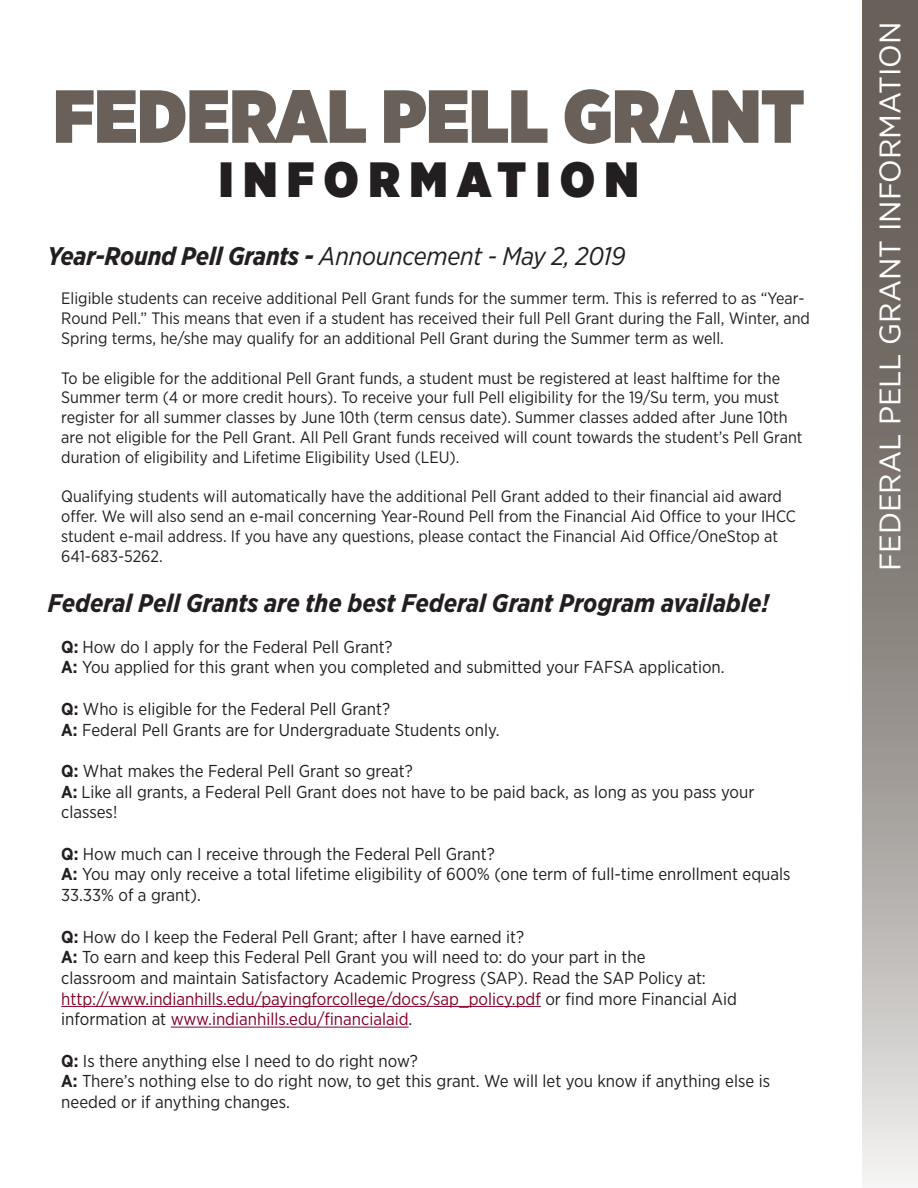
<style>
.page{position:relative;width:918px;height:1188px;background:#fff}
.page>*{position:absolute;margin:0;border:0;box-sizing:border-box;transform-origin:0 0}
.t1{font:900 75px "Gotham Narrow";color:#686059}
.t2{font:900 49.5px "Gotham Narrow";letter-spacing:.2em;color:#231f20}
.t3{font:29.7px "Gotham Narrow";color:#fff;scale:1.11 1}
.t4{font:italic 700 25.5px "Gotham Narrow";color:#231f20}
.t5{font:italic 25.5px "Gotham Narrow";letter-spacing:-.01em;color:#231f20}
.t6{font:17.25px/20.7px "Gotham Narrow";color:#231f20}
.t7{font:16.5px/19.8px "Gotham Narrow";color:#231f20}
.s1{font-weight:700}
.s2{color:#840128}
</style>
<div class="page">
<svg style="left:862px;top:0;width:56px;height:1182px;background:#948e89"></svg>
<hr style="left:61px;top:1006px;width:480px;height:1px;background:#840128">
<hr style="left:171px;top:1027px;width:238px;height:1px;background:#840128">
<p class="t1" style="left:53px;top:66px;width:753px">FEDERAL PELL GRANT</p>
<p class="t2" style="left:219px;top:146px;width:421px">INFORMATION</p>
<p class="t5" style="left:48px;top:240px;width:579px"><span class="s1">Year-Round Pell Grants -</span> Announcement - May 2, 2019</p>
<p class="t7" style="left:61px;top:288px;width:750px">Eligible students can receive additional Pell Grant funds for the summer term. This is referred to as “Year-<br>Round Pell.” This means that even if a student has received their full Pell Grant during the Fall, Winter, and<br>Spring terms, he/she may qualify for an additional Pell Grant during the Summer term as well.</p>
<p class="t7" style="left:61px;top:368px;width:743px">To be eligible for the additional Pell Grant funds, a student must be registered at least halftime for the Summer term (4 or more credit hours). To receive your full Pell eligibility for the 19/Su term, you must register for all summer classes by June 10th (term census date). Summer classes added after June 10th are not eligible for the Pell Grant. All Pell Grant funds received will count towards the student’s Pell Grant duration of eligibility and Lifetime Eligibility Used (LEU).</p>
<p class="t7" style="left:61px;top:486px;width:736px">Qualifying students will automatically have the additional Pell Grant added to their financial aid award offer. We will also send an e-mail concerning Year-Round Pell from the Financial Aid Office to your IHCC student e-mail address. If you have any questions, please contact the Financial Aid Office/OneStop at 641-683-5262.</p>
<p class="t4" style="left:48px;top:587px;width:723px">Federal Pell Grants are the best Federal Grant Program available!</p>
<p class="t6" style="left:61px;top:636px;width:333px"><span class="s1">Q:</span> How do I apply for the Federal Pell Grant?</p>
<p class="t6" style="left:61px;top:657px;width:665px"><span class="s1">A:</span> You applied for this grant when you completed and submitted your FAFSA application.</p>
<p class="t6" style="left:61px;top:698px;width:330px"><span class="s1">Q:</span> Who is eligible for the Federal Pell Grant?</p>
<p class="t6" style="left:61px;top:719px;width:440px"><span class="s1">A:</span> Federal Pell Grants are for Undergraduate Students only.</p>
<p class="t6" style="left:61px;top:760px;width:353px"><span class="s1">Q:</span> What makes the Federal Pell Grant so great?</p>
<p class="t6" style="left:61px;top:781px;width:695px"><span class="s1">A:</span> Like all grants, a Federal Pell Grant does not have to be paid back, as long as you pass your classes!</p>
<p class="t6" style="left:61px;top:843px;width:435px"><span class="s1">Q:</span> How much can I receive through the Federal Pell Grant?</p>
<p class="t6" style="left:61px;top:864px;width:731px"><span class="s1">A:</span> You may only receive a total lifetime eligibility of 600% (one term of full-time enrollment equals<br>33.33% of a grant).</p>
<p class="t6" style="left:61px;top:926px;width:464px"><span class="s1">Q:</span> How do I keep the Federal Pell Grant; after I have earned it?</p>
<p class="t6" style="left:61px;top:947px;width:677px"><span class="s1">A:</span> To earn and keep this Federal Pell Grant you will need to: do your part in the<br>classroom and maintain Satisfactory Academic Progress (SAP). Read the SAP Policy at: <span class="s2">http://www.indianhills.edu/payingforcollege/docs/sap_policy.pdf</span> or find more Financial Aid information at <span class="s2">www.indianhills.edu/financialaid</span>.</p>
<p class="t6" style="left:61px;top:1050px;width:358px"><span class="s1">Q:</span> Is there anything else I need to do right now?</p>
<p class="t6" style="left:61px;top:1071px;width:710px"><span class="s1">A:</span> There’s nothing else to do right now, to get this grant. We will let you know if anything else is needed or if anything changes.</p>
<p class="t3" style="left:872px;top:571px;width:497px;rotate:-90deg">FEDERAL PELL GRANT INFORMATION</p>
</div>
